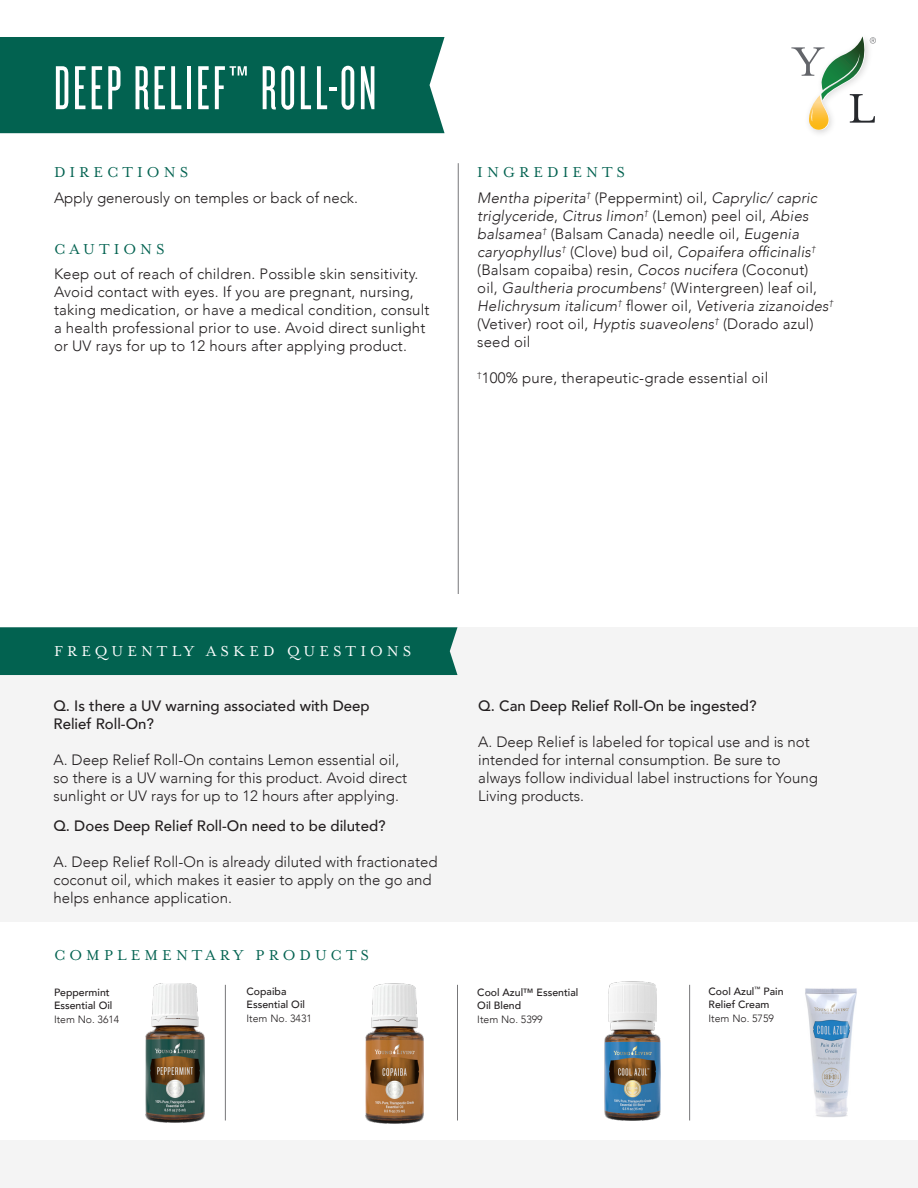
<style>
.page{position:relative;width:918px;height:1188px;background:#fff}
.page>*{position:absolute;margin:0;border:0;box-sizing:border-box;transform-origin:0 0}
.t1{font:64.5px "Knockout 26 Junior Flywght";letter-spacing:.05em;color:#fff}
.t2{font:16.5px "Mrs Eaves OT";letter-spacing:.25em;color:#026250}
.t3{font:16.5px "Mrs Eaves OT";letter-spacing:.25em;color:#fff}
.t4{font:300 15px/18px "Avenir";color:#231f20}
.t5{font:italic 300 15px/18px "Avenir";letter-spacing:.01em;color:#231f20}
.t6{font:500 15px/18px "Avenir";color:#231f20}
.t7{font:500 10.5px/13.5px "Avenir";color:#231f20}
.t8{font:300 10.5px "Avenir";color:#231f20}
.s1{font-style:normal}
</style>
<div class="page">
<img style="left:146px;top:983px;width:58px;height:139px">
<img style="left:365px;top:983px;width:59px;height:141px">
<img style="left:605px;top:981px;width:56px;height:139px">
<img style="left:805px;top:988px;width:52px;height:129px">
<div style="left:0;top:627px;width:918px;height:295px;background:#f4f4f4"></div>
<div style="left:0;top:37px;width:445px;height:96px;background:#026250"></div>
<div style="left:0;top:627px;width:458px;height:48px;background:#026250"></div>
<hr style="left:458px;top:163px;width:1px;height:431px;background:#777779">
<svg style="left:791px;top:36px;width:85px;height:94px"></svg>
<hr style="left:225px;top:985px;width:1px;height:135px;background:#777779">
<hr style="left:457px;top:985px;width:1px;height:135px;background:#777779">
<hr style="left:689px;top:985px;width:1px;height:135px;background:#777779">
<div style="left:0;top:1140px;width:918px;height:48px;background:#f4f4f4"></div>
<p class="t1" style="left:54px;top:52px;width:324px">DEEP RELIEF™ ROLL-ON</p>
<p class="t2" style="left:54px;top:163px;width:136px">DIRECTIONS</p>
<p class="t4" style="left:54px;top:188px;width:306px">Apply generously on temples or back of neck.</p>
<p class="t2" style="left:54px;top:240px;width:112px">CAUTIONS</p>
<p class="t4" style="left:54px;top:265px;width:377px">Keep out of reach of children. Possible skin sensitivity.<br>Avoid contact with eyes. If you are pregnant, nursing, taking medication, or have a medical condition, consult a health professional prior to use. Avoid direct sunlight or UV rays for up to 12 hours after applying product.</p>
<p class="t2" style="left:477px;top:163px;width:149px">INGREDIENTS</p>
<p class="t5" style="left:477px;top:188px;width:357px">Mentha piperita<sup>†</sup> <span class="s1">(Peppermint) oil,</span> Caprylic/ capric triglyceride<span class="s1">,</span> Citrus limon<sup>†</sup> <span class="s1">(Lemon) peel oil,</span> Abies balsamea<sup>†</sup> <span class="s1">(Balsam Canada) needle oil,</span> Eugenia caryophyllus<sup>†</sup> <span class="s1">(Clove) bud oil,</span> Copaifera officinalis<sup>† </sup><span class="s1">(Balsam copaiba) resin,</span> Cocos nucifera <span class="s1">(Coconut)<br>oil,</span> Gaultheria procumbens<sup>†</sup> <span class="s1">(Wintergreen) leaf oil, </span>Helichrysum italicum<sup>†</sup> <span class="s1">flower oil,</span> Vetiveria zizanoides<sup>† </sup><span class="s1">(Vetiver) root oil,</span> Hyptis suaveolens<sup>†</sup> <span class="s1">(Dorado azul) seed oil</span></p>
<p class="t4" style="left:477px;top:368px;width:292px"><sup>†</sup>100% pure, therapeutic-grade essential oil</p>
<p class="t3" style="left:54px;top:642px;width:359px">FREQUENTLY ASKED QUESTIONS</p>
<p class="t6" style="left:54px;top:696px;width:318px">Q. Is there a UV warning associated with Deep<br>Relief Roll-On?</p>
<p class="t4" style="left:54px;top:751px;width:355px">A. Deep Relief Roll-On contains Lemon essential oil, so there is a UV warning for this product. Avoid direct sunlight or UV rays for up to 12 hours after applying.</p>
<p class="t6" style="left:54px;top:816px;width:334px">Q. Does Deep Relief Roll-On need to be diluted?</p>
<p class="t4" style="left:54px;top:853px;width:386px">A. Deep Relief Roll-On is already diluted with fractionated coconut oil, which makes it easier to apply on the go and helps enhance application.</p>
<p class="t2" style="left:54px;top:946px;width:317px">COMPLEMENTARY PRODUCTS</p>
<p class="t7" style="left:54px;top:985px;width:60px">Peppermint<br>Essential Oil</p>
<p class="t8" style="left:54px;top:1013px;width:67px">Item No. 3614</p>
<p class="t7" style="left:247px;top:984px;width:60px">Copaiba<br>Essential Oil</p>
<p class="t8" style="left:247px;top:1012px;width:67px">Item No. 3431</p>
<p class="t6" style="left:478px;top:696px;width:280px">Q. Can Deep Relief Roll-On be ingested?</p>
<p class="t4" style="left:478px;top:733px;width:341px">A. Deep Relief is labeled for topical use and is not intended for internal consumption. Be sure to always follow individual label instructions for Young Living products.</p>
<p class="t7" style="left:477px;top:985px;width:103px">Cool Azul™ Essential<br>Oil Blend</p>
<p class="t8" style="left:477px;top:1013px;width:67px">Item No. 5399</p>
<p class="t7" style="left:709px;top:984px;width:76px">Cool Azul<sup>™</sup> Pain<br>Relief Cream</p>
<p class="t8" style="left:709px;top:1012px;width:67px">Item No. 5759</p>
</div>
